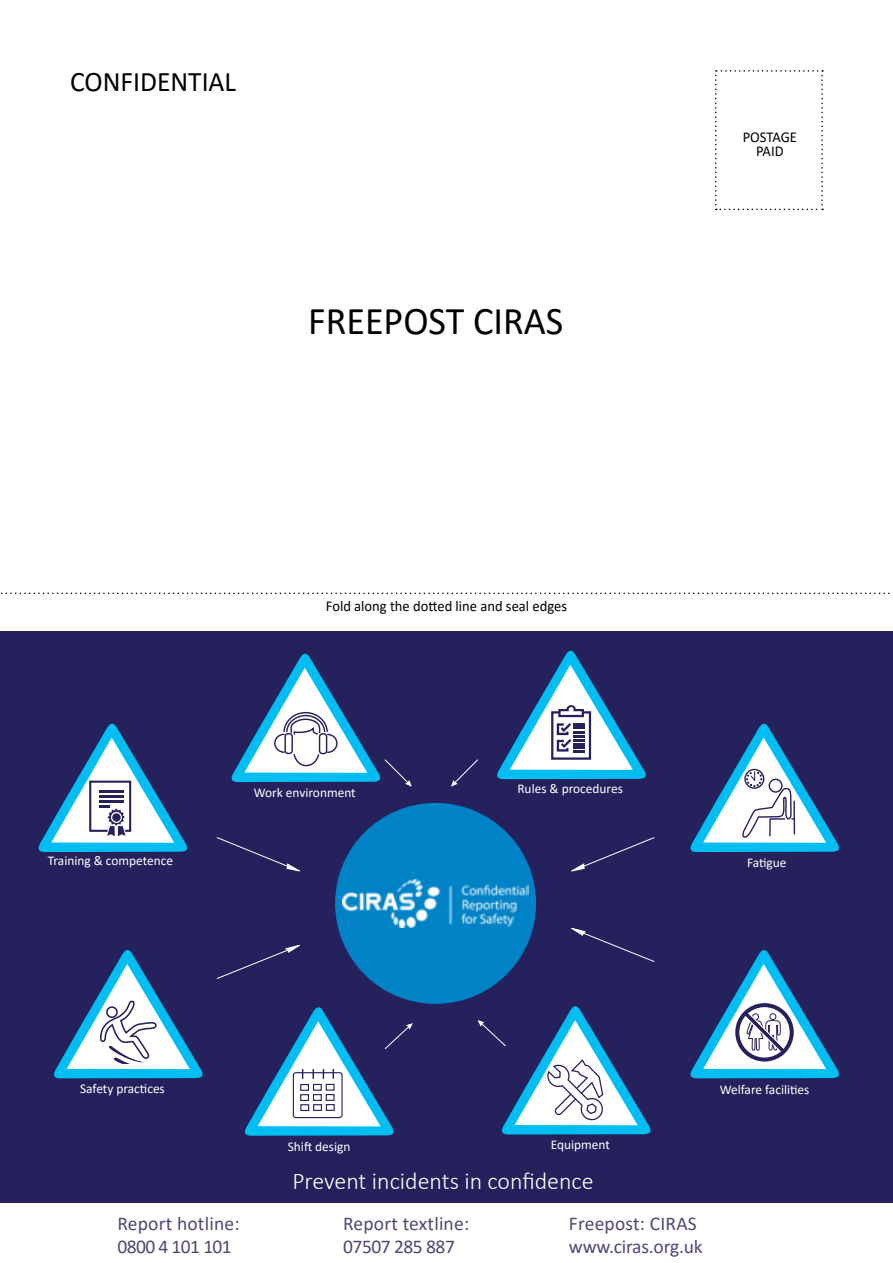
<style>
.page{position:relative;width:893px;height:1263px;background:#fff}
.page>*{position:absolute;margin:0;border:0;box-sizing:border-box;transform-origin:0 0}
.t1{font:39.3px "Calibri";color:#000}
.t2{font:28.35px "Calibri";color:#000}
.t3{font:300 24px "Calibri";color:#fff}
.t4{font:19.5px/23.4px "Calibri";color:#4f4877}
.t5{font:15px/14.1px "Calibri";color:#000;text-align:center}
.t6{font:13.35px "Calibri";color:#fff}
</style>
<div class="page">
<svg style="left:715px;top:70px;width:108px;height:140px"></svg>
<svg style="left:1px;top:592px;width:892px;height:2px"></svg>
<div style="left:0;top:631px;width:893px;height:572px;background:#25215d"></div>
<svg style="left:38px;top:723px;width:149px;height:129px"></svg>
<svg style="left:54px;top:950px;width:149px;height:129px"></svg>
<svg style="left:690px;top:723px;width:149px;height:129px"></svg>
<svg style="left:497px;top:650px;width:149px;height:129px"></svg>
<svg style="left:216px;top:837px;width:84px;height:35px"></svg>
<svg style="left:451px;top:759px;width:27px;height:28px"></svg>
<div style="left:335px;top:803px;width:201px;height:201px;background:#0082c6;border-radius:50%"></div>
<img style="left:343px;top:879px;width:186px;height:49px">
<svg style="left:231px;top:653px;width:181px;height:134px"></svg>
<svg style="left:571px;top:837px;width:84px;height:35px"></svg>
<svg style="left:216px;top:944px;width:84px;height:35px"></svg>
<svg style="left:571px;top:927px;width:84px;height:35px"></svg>
<svg style="left:245px;top:1007px;width:168px;height:129px"></svg>
<svg style="left:477px;top:1006px;width:174px;height:129px"></svg>
<svg style="left:690px;top:950px;width:149px;height:129px"></svg>
<h2 class="t2" style="left:70px;top:62px;width:167px">CONFIDENTIAL</h2>
<h1 class="t1" style="left:308px;top:293px;width:257px">FREEPOST CIRAS</h1>
<p class="t5" style="left:743px;top:130px;width:56px">POSTAGE<br>PAID</p>
<p class="t6" style="left:48px;top:852px;width:127px">Training &amp; competence</p>
<p class="t5" style="left:326px;top:599px;width:243px">Fold along the dotted line and seal edges</p>
<p class="t6" style="left:254px;top:783px;width:103px">Work environment</p>
<p class="t6" style="left:517px;top:779px;width:107px">Rules &amp; procedures</p>
<p class="t6" style="left:747px;top:853px;width:41px">Fatigue</p>
<p class="t6" style="left:80px;top:1079px;width:86px">Safety practices</p>
<p class="t6" style="left:720px;top:1080px;width:91px">Welfare facilities</p>
<p class="t6" style="left:288px;top:1137px;width:64px">Shift design</p>
<p class="t6" style="left:551px;top:1136px;width:61px">Equipment</p>
<h3 class="t3" style="left:293px;top:1166px;width:303px">Prevent incidents in confidence</h3>
<h3 class="t4" style="left:117px;top:1211px;width:124px">Report hotline:<br>0800 4 101 101</h3>
<h3 class="t4" style="left:343px;top:1211px;width:128px">Report textline:<br>07507 285 887</h3>
<h3 class="t4" style="left:569px;top:1211px;width:135px">Freepost: CIRAS www.ciras.org.uk</h3>
</div>
